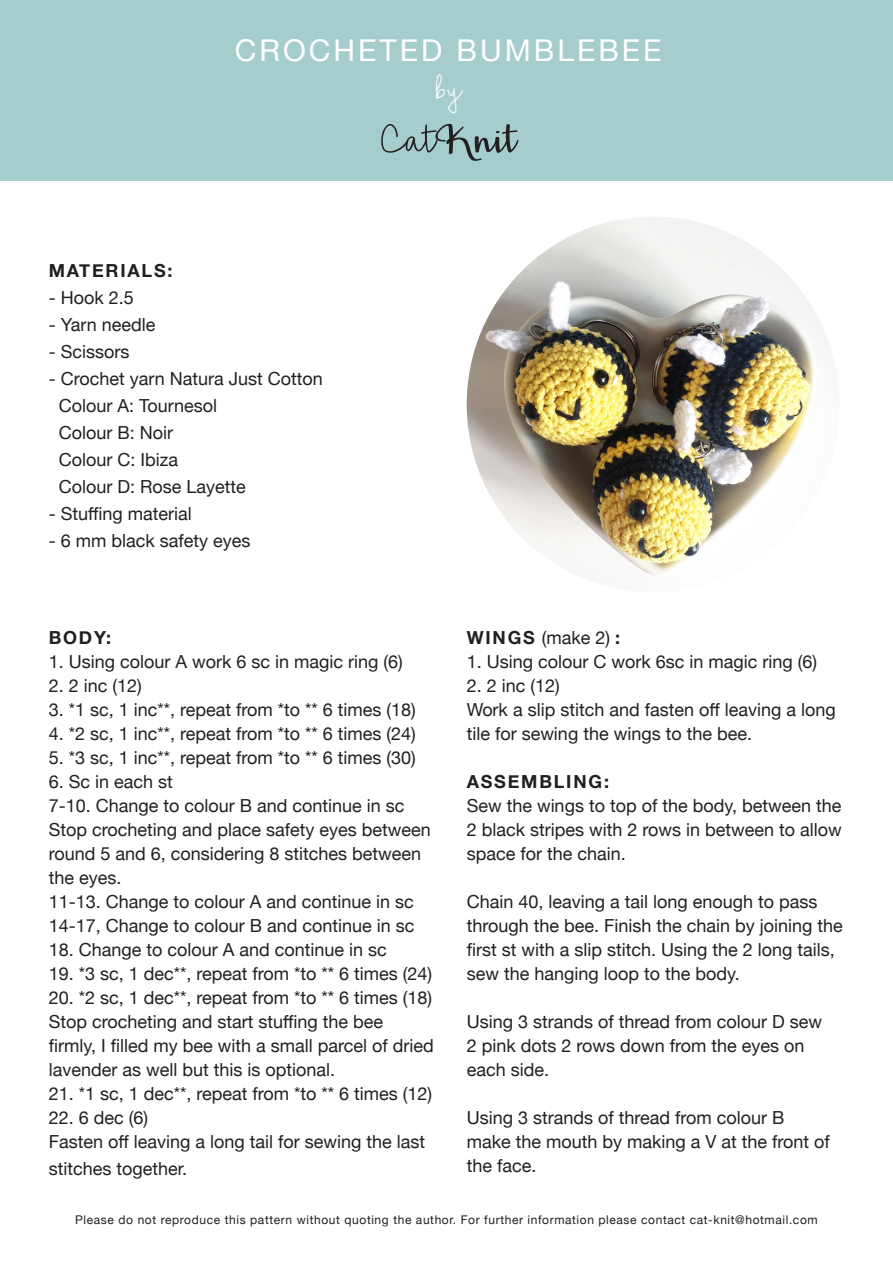
<style>
.page{position:relative;width:893px;height:1263px;background:#fff}
.page>*{position:absolute;margin:0;border:0;box-sizing:border-box;transform-origin:0 0}
.t1{font:63px "Hickory Jack";color:#231f20}
.t2{font:300 45px "Hickory Jack";color:#fff}
.t3{font:30px "Helvetica Neue";letter-spacing:.1em;color:#fff}
.t4{font:18px/24px "Helvetica Neue";color:#231f20}
.t5{font:700 18px "Helvetica Neue";letter-spacing:.1em;color:#231f20}
.t6{font:12px "Helvetica Neue";letter-spacing:.05em;color:#231f20}
.s1{font-weight:300}
.s2{font-weight:700}
</style>
<div class="page">
<div style="left:0;top:0;width:893px;height:181px;background:#a5cdcc"></div>
<img style="left:467px;top:217px;width:368px;height:359px">
<h3 class="t3" style="left:235px;top:29px;width:428px">CROCHETED BUMBLEBEE</h3>
<h2 class="t2" style="left:435px;top:67px;width:27px">by</h2>
<h1 class="t1" style="left:381px;top:109px;width:136px"><span class="s1">Cat</span>Knit</h1>
<p class="t5" style="left:49px;top:257px;width:125px">MATERIALS:</p>
<p class="t4" style="left:49px;top:287px;width:87px">- Hook 2.5</p>
<p class="t4" style="left:49px;top:314px;width:108px">- Yarn needle</p>
<p class="t4" style="left:49px;top:341px;width:82px">- Scissors</p>
<p class="t4" style="left:59px;top:366px;width:266px;line-height:27px;text-indent:-10px">- Crochet yarn Natura Just Cotton<br>Colour A: Tournesol<br>Colour B: Noir<br>Colour C: Ibiza<br>Colour D: Rose Layette</p>
<p class="t4" style="left:49px;top:503px;width:145px">- Stuffing material</p>
<p class="t4" style="left:49px;top:530px;width:203px">- 6 mm black safety eyes</p>
<p class="t4" style="left:467px;top:626px;width:155px"><span class="s2">WINGS</span> (make 2) <span class="s2">:</span></p>
<p class="t4" style="left:467px;top:650px;width:352px">1. Using colour C work 6sc in magic ring (6)</p>
<p class="t4" style="left:467px;top:674px;width:371px">2. 2 inc (12)<br>Work a slip stitch and fasten off leaving a long tile for sewing the wings to the bee.</p>
<p class="t5" style="left:467px;top:767px;width:144px">ASSEMBLING:</p>
<p class="t4" style="left:467px;top:794px;width:376px;text-align:justify">Sew the wings to top of the body, between the 2 black stripes with 2 rows in between to allow space for the chain.</p>
<p class="t4" style="left:467px;top:890px;width:378px">Chain 40, leaving a tail long enough to pass through the bee. Finish the chain by joining the first st with a slip stitch. Using the 2 long tails, sew the hanging loop to the body.</p>
<p class="t4" style="left:467px;top:1010px;width:357px">Using 3 strands of thread from colour D sew<br>2 pink dots 2 rows down from the eyes on each side.</p>
<p class="t4" style="left:467px;top:1106px;width:365px">Using 3 strands of thread from colour B make the mouth by making a V at the front of the face.</p>
<p class="t5" style="left:49px;top:623px;width:64px">BODY:</p>
<p class="t4" style="left:49px;top:650px;width:356px">1. Using colour A work 6 sc in magic ring (6)</p>
<p class="t4" style="left:49px;top:674px;width:95px">2. 2 inc (12)</p>
<p class="t4" style="left:49px;top:698px;width:369px">3. *1 sc, 1 inc**, repeat from *to ** 6 times (18)</p>
<p class="t4" style="left:49px;top:722px;width:369px">4. *2 sc, 1 inc**, repeat from *to ** 6 times (24)</p>
<p class="t4" style="left:49px;top:746px;width:369px">5. *3 sc, 1 inc**, repeat from *to ** 6 times (30)</p>
<p class="t4" style="left:49px;top:770px;width:384px">6. Sc in each st<br>7-10. Change to colour B and continue in sc Stop crocheting and place safety eyes between round 5 and 6, considering 8 stitches between the eyes.<br>11-13. Change to colour A and continue in sc 14-17, Change to colour B and continue in sc</p>
<p class="t4" style="left:49px;top:938px;width:340px">18. Change to colour A and continue in sc</p>
<p class="t4" style="left:49px;top:962px;width:385px">19. *3 sc, 1 dec**, repeat from *to ** 6 times (24)</p>
<p class="t4" style="left:49px;top:986px;width:387px">20. *2 sc, 1 dec**, repeat from *to ** 6 times (18)<br>Stop crocheting and start stuffing the bee firmly, I filled my bee with a small parcel of dried lavender as well but this is optional.</p>
<p class="t4" style="left:49px;top:1082px;width:385px">21. *1 sc, 1 dec**, repeat from *to ** 6 times (12)</p>
<p class="t4" style="left:49px;top:1106px;width:378px">22. 6 dec (6)<br>Fasten off leaving a long tail for sewing the last</p>
<p class="t4" style="left:49px;top:1157px;width:140px">stitches together.</p>
<p class="t6" style="left:75px;top:1211px;width:744px">Please do not reproduce this pattern without quoting the author. For further information please contact cat-knit@hotmail.com</p>
</div>
